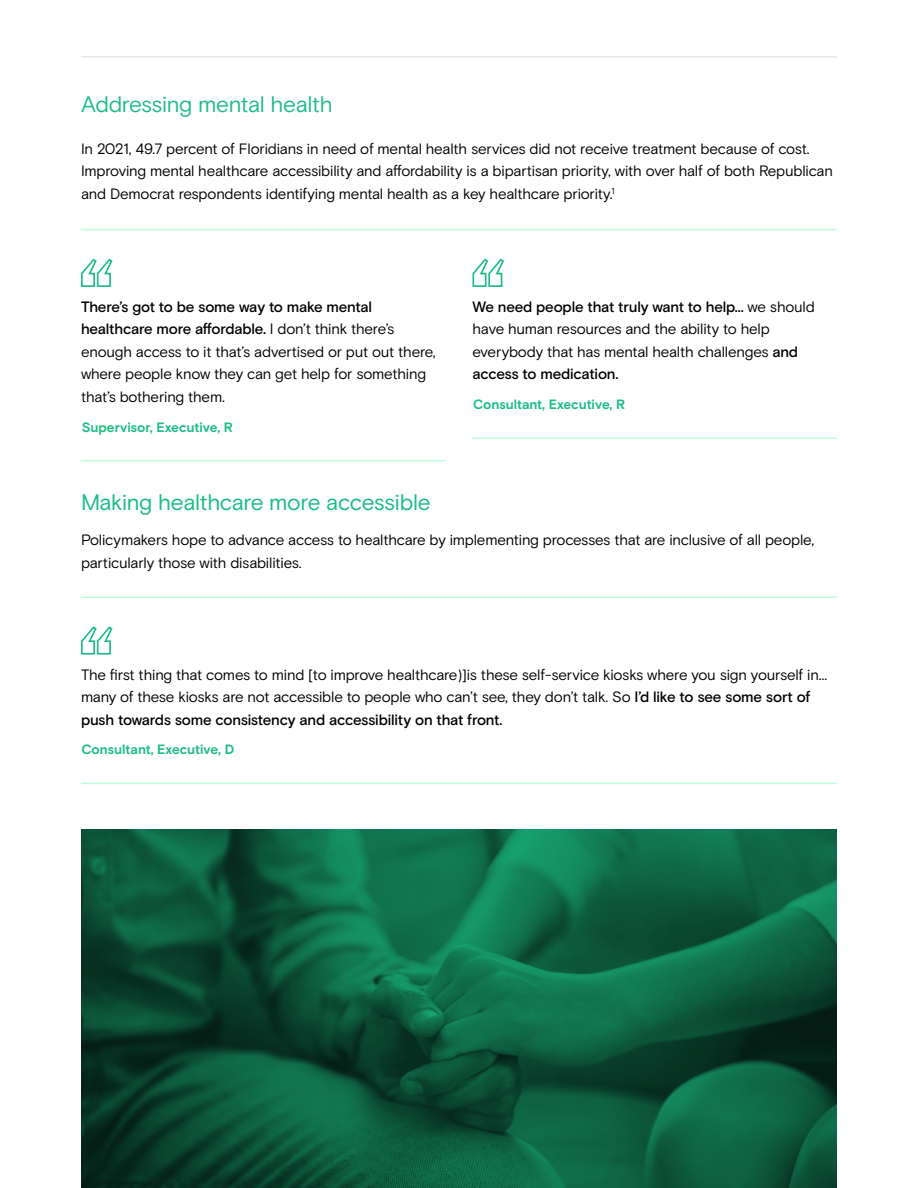
<style>
.page{position:relative;width:918px;height:1188px;background:#fff}
.page>*{position:absolute;margin:0;border:0;box-sizing:border-box;transform-origin:0 0}
.Subheadline{font:22.5px "Basis Grotesque Pro";letter-spacing:-.015em;color:#1cbd83}
.Subheadline-2{font:22.5px "Basis Grotesque Pro Off White";letter-spacing:-.015em;color:#1cbd83}
.Small_Quote{font:15px/22.5px "Basis Grotesque Pro Off White";letter-spacing:-.015em;color:#000}
.Body_Copy{font:15px/22.5px "Basis Grotesque Pro Off White";letter-spacing:-.015em;color:#000}
.Small_Quote_Name{font:700 13.5px "Basis Grotesque Pro";color:#1cbd83}
.s1{font-family:"Basis Grotesque Pro";font-weight:500}
</style>
<div class="page">
<hr style="left:81px;top:56px;width:756px;height:1px;background:#dadada">
<svg style="left:81px;top:258px;width:32px;height:29px"></svg>
<svg style="left:472px;top:258px;width:32px;height:29px"></svg>
<hr style="left:81px;top:229px;width:756px;height:1px;background:#bcfedd">
<hr style="left:81px;top:460px;width:365px;height:2px;background:#bcfedd">
<hr style="left:472px;top:438px;width:365px;height:1px;background:#bcfedd">
<svg style="left:81px;top:626px;width:32px;height:29px"></svg>
<hr style="left:81px;top:783px;width:756px;height:1px;background:#bcfedd">
<hr style="left:81px;top:596px;width:756px;height:2px;background:#bcfedd">
<svg style="left:81px;top:829px;width:756px;height:359px"></svg>
<p class="Subheadline-2" style="left:81px;top:91px;width:253px">Addressing mental health</p>
<p class="Body_Copy" style="left:81px;top:138px;width:753px">In 2021, 49.7 percent of Floridians in need of mental health services did not receive treatment because of cost.<br>Improving mental healthcare accessibility and affordability is a bipartisan priority, with over half of both Republican and Democrat respondents identifying mental health as a key healthcare priority.<sup>1</sup></p>
<p class="Small_Quote" style="left:81px;top:296px;width:356px"><span class="s1">There’s got to be some way to make mental healthcare more affordable.</span> I don’t think there’s enough access to it that’s advertised or put out there, where people know they can get help for something that’s bothering them.</p>
<p class="Small_Quote" style="left:472px;top:296px;width:344px"><span class="s1">We need people that truly want to help...</span> we should have human resources and the ability to help everybody that has mental health challenges <span class="s1">and access to medication.</span></p>
<p class="Small_Quote_Name" style="left:82px;top:419px;width:153px">Supervisor, Executive, R</p>
<p class="Small_Quote_Name" style="left:473px;top:397px;width:154px">Consultant, Executive, R</p>
<p class="Subheadline" style="left:81px;top:489px;width:351px">Making healthcare more accessible</p>
<p class="Body_Copy" style="left:81px;top:529px;width:735px">Policymakers hope to advance access to healthcare by implementing processes that are inclusive of all people, particularly those with disabilities.</p>
<p class="Small_Quote" style="left:81px;top:663px;width:748px">The first thing that comes to mind [to improve healthcare)]is these self-service kiosks where you sign yourself in… many of these kiosks are not accessible to people who can’t see, they don’t talk. So <span class="s1">I’d like to see some sort of push towards some consistency and accessibility on that front.</span></p>
<p class="Small_Quote_Name" style="left:82px;top:742px;width:154px">Consultant, Executive, D</p>
</div>
